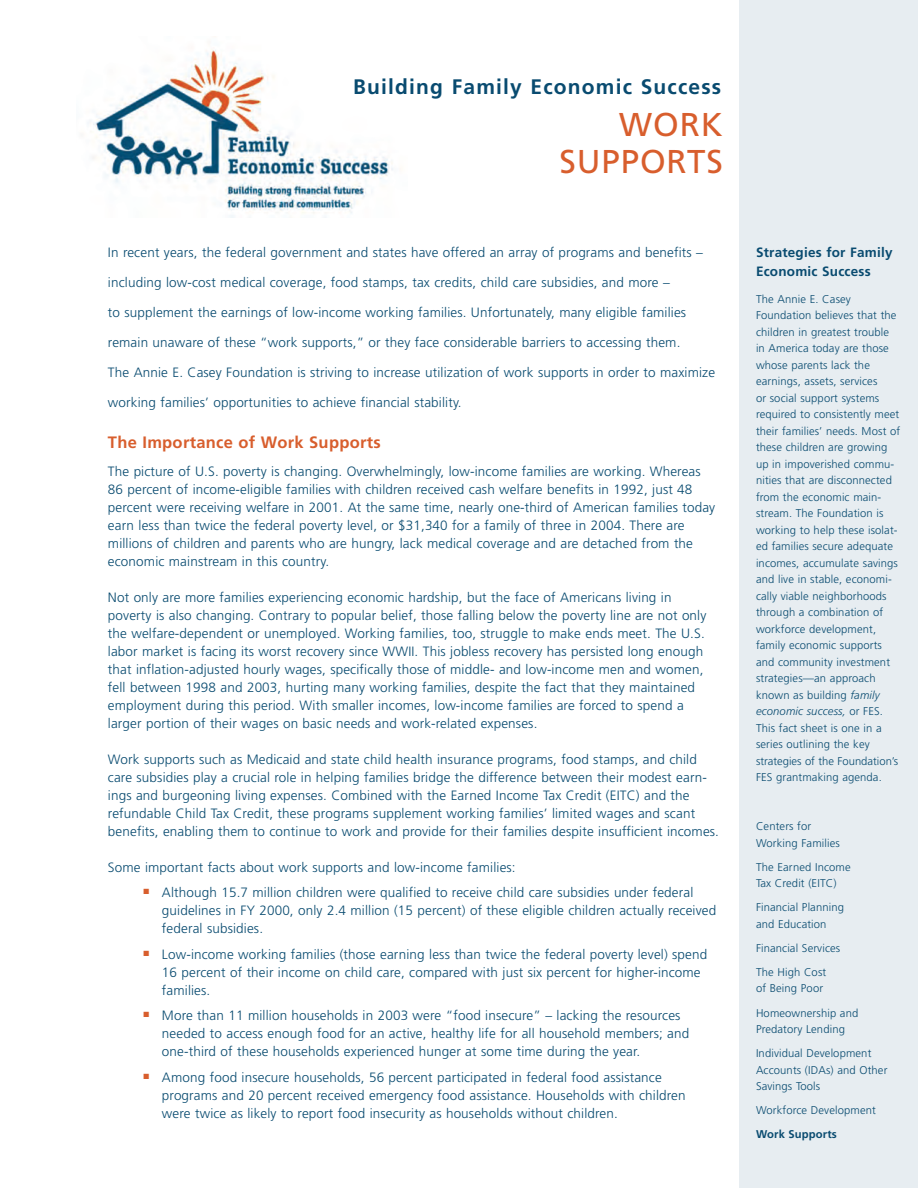
<style>
.page{position:relative;width:918px;height:1188px;background:#fff}
.page>*{position:absolute;margin:0;border:0;box-sizing:border-box;transform-origin:0 0}
.t1{font:33px/36px "Frutiger";letter-spacing:.03em;color:#d85e2d;text-align:right}
.t2{font:700 21px "Frutiger";letter-spacing:.055em;color:#094b70}
.t3{font:700 16.5px "Frutiger";letter-spacing:.015em;color:#d85e2d}
.t4{font:300 13.5px/18px "Frutiger";letter-spacing:.01em;color:#094b70}
.t5{font:700 13.5px/19.5px "Frutiger";letter-spacing:.015em;color:#094b70}
.t6{font:300 11.25px/16.5px "Frutiger";letter-spacing:.01em;color:#094b70}
.t7{font:700 11.25px "Frutiger";letter-spacing:.01em;color:#094b70}
.s1{font-style:italic}
</style>
<div class="page">
<div style="left:740px;top:0;width:178px;height:1188px;background:#e7edf1"></div>
<img style="left:88px;top:49px;width:305px;height:168px">
<h2 class="t2" style="left:353px;top:78px;width:369px">Building Family Economic Success</h2>
<h1 class="t1" style="left:559px;top:110px;width:165px">WORK<br>SUPPORTS</h1>
<p class="t4" style="left:108px;top:244px;width:597px">In recent years, the federal government and states have offered an array of programs and benefits –</p>
<p class="t4" style="left:108px;top:274px;width:563px">including low-cost medical coverage, food stamps, tax credits, child care subsidies, and more –</p>
<p class="t4" style="left:108px;top:304px;width:580px">to supplement the earnings of low-income working families. Unfortunately, many eligible families</p>
<p class="t4" style="left:108px;top:334px;width:574px">remain unaware of these “work supports,” or they face considerable barriers to accessing them.</p>
<p class="t4" style="left:108px;top:364px;width:609px">The Annie E. Casey Foundation is striving to increase utilization of work supports in order to maximize</p>
<p class="t4" style="left:108px;top:394px;width:355px">working families’ opportunities to achieve financial stability.</p>
<p class="t3" style="left:108px;top:436px;width:274px">The Importance of Work Supports</p>
<p class="t4" style="left:108px;top:463px;width:609px">The picture of U.S. poverty is changing. Overwhelmingly, low-income families are working. Whereas 86 percent of income-eligible families with children received cash welfare benefits in 1992, just 48 percent were receiving welfare in 2001. At the same time, nearly one-third of American families today earn less than twice the federal poverty level, or $31,340 for a family of three in 2004. There are millions of children and parents who are hungry, lack medical coverage and are detached from the economic mainstream in this country.</p>
<p class="t4" style="left:108px;top:589px;width:600px">Not only are more families experiencing economic hardship, but the face of Americans living in poverty is also changing. Contrary to popular belief, those falling below the poverty line are not only the welfare-dependent or unemployed. Working families, too, struggle to make ends meet. The U.S. labor market is facing its worst recovery since WWII. This jobless recovery has persisted long enough that inflation-adjusted hourly wages, specifically those of middle- and low-income men and women, fell between 1998 and 2003, hurting many working families, despite the fact that they maintained employment during this period. With smaller incomes, low-income families are forced to spend a larger portion of their wages on basic needs and work-related expenses.</p>
<p class="t4" style="left:108px;top:751px;width:613px">Work supports such as Medicaid and state child health insurance programs, food stamps, and child care subsidies play a crucial role in helping families bridge the difference between their modest earn&shy;ings and burgeoning living expenses. Combined with the Earned Income Tax Credit (EITC) and the refundable Child Tax Credit, these programs supplement working families’ limited wages and scant benefits, enabling them to continue to work and provide for their families despite insufficient incomes.</p>
<p class="t4" style="left:108px;top:859px;width:409px">Some important facts about work supports and low-income families:</p>
<p class="t4" style="left:162px;top:885px;width:556px;text-indent:-18px"><sup>■</sup> Although 15.7 million children were qualified to receive child care subsidies under federal guidelines in FY 2000, only 2.4 million (15 percent) of these eligible children actually received federal subsidies.</p>
<p class="t4" style="left:162px;top:946px;width:547px;text-indent:-18px"><sup>■</sup> Low-income working families (those earning less than twice the federal poverty level) spend<br>16 percent of their income on child care, compared with just six percent for higher-income families.</p>
<p class="t4" style="left:162px;top:1008px;width:529px;text-indent:-18px"><sup>■</sup> More than 11 million households in 2003 were “food insecure” – lacking the resources needed to access enough food for an active, healthy life for all household members; and one-third of these households experienced hunger at some time during the year.</p>
<p class="t4" style="left:162px;top:1069px;width:525px;text-indent:-18px"><sup>■</sup> Among food insecure households, 56 percent participated in federal food assistance programs and 20 percent received emergency food assistance. Households with children were twice as likely to report food insecurity as households without children.</p>
<p class="t5" style="left:756px;top:244px;width:138px">Strategies for Family<br>Economic Success</p>
<p class="t6" style="left:756px;top:291px;width:146px">The Annie E. Casey<br>Foundation believes that the children in greatest trouble in America today are those whose parents lack the earnings, assets, services<br>or social support systems required to consistently meet their families’ needs. Most of these children are growing up in impoverished commu&shy;nities that are disconnected from the economic main&shy;stream. The Foundation is working to help these isolat&shy;ed families secure adequate incomes, accumulate savings and live in stable, economi&shy;cally viable neighborhoods through a combination of workforce development, family economic supports and community investment strategies—an approach known as building <span class="s1">family economic success,</span> or FES.<br>This fact sheet is one in a series outlining the key strategies of the Foundation’s<br>FES grantmaking agenda.</p>
<p class="t6" style="left:756px;top:819px;width:85px">Centers for<br>Working Families</p>
<p class="t6" style="left:756px;top:859px;width:96px">The Earned Income<br>Tax Credit (EITC)</p>
<p class="t6" style="left:756px;top:900px;width:90px">Financial Planning and Education</p>
<p class="t6" style="left:756px;top:937px;width:86px;line-height:24px">Financial Services<br>The High Cost</p>
<p class="t6" style="left:756px;top:977px;width:104px;line-height:24px">of Being Poor<br>Homeownership and</p>
<p class="t6" style="left:756px;top:1018px;width:117px;line-height:24px">Predatory Lending<br>Individual Development</p>
<p class="t6" style="left:756px;top:1062px;width:133px">Accounts (IDAs) and Other<br>Savings Tools</p>
<p class="t6" style="left:756px;top:1103px;width:121px">Workforce Development</p>
<p class="t7" style="left:756px;top:1130px;width:82px">Work Supports</p>
</div>
